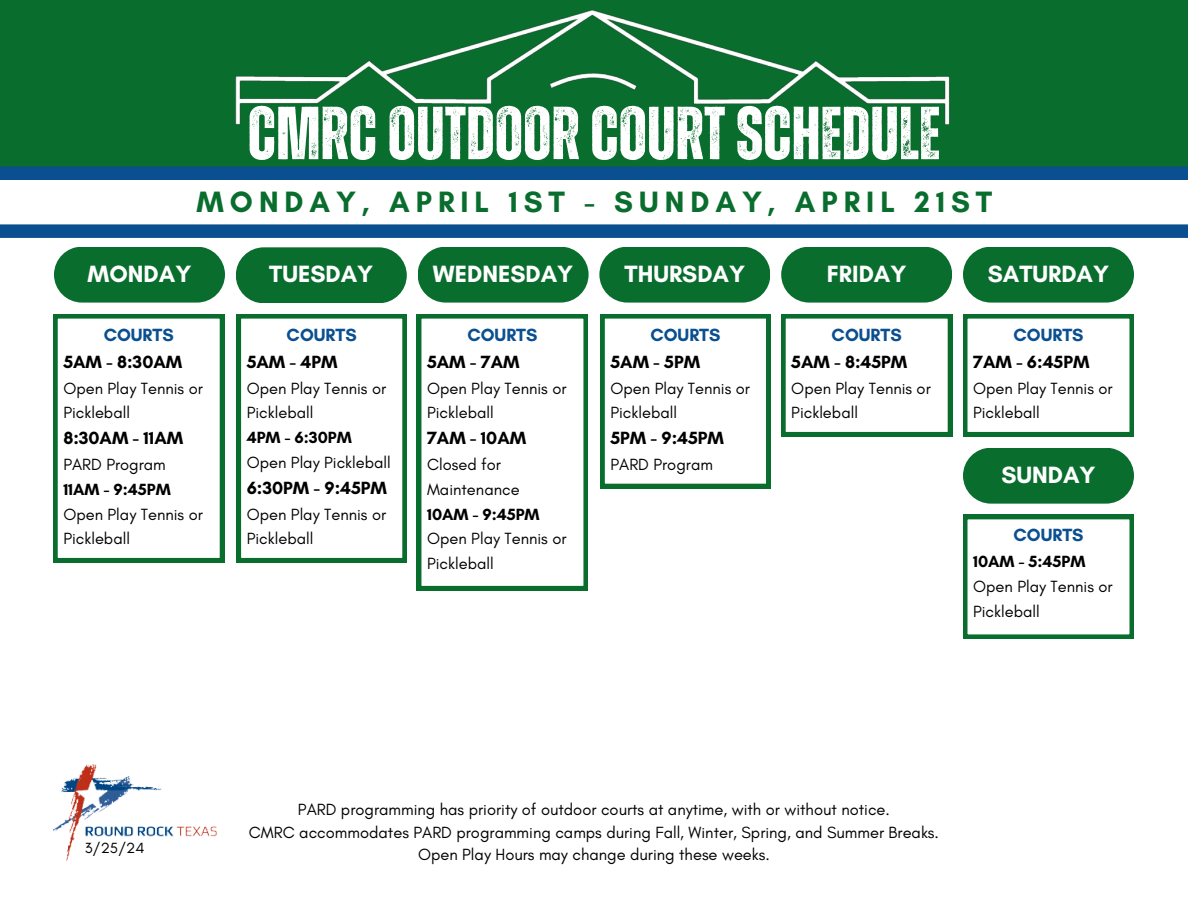
<style>
.page{position:relative;width:1188px;height:918px;background:#fff}
.page>*{position:absolute;margin:0;border:0;box-sizing:border-box;transform-origin:0 0}
.t1{font:700 75px "Zuume Rough";color:#fff}
.t2{font:700 30px "Glacial Indifference";letter-spacing:.2em;color:#096d2e}
.t3{font:700 24px "Glacial Indifference";color:#fff}
.t4{font:700 18px "Glacial Indifference";color:#000}
.t5{font:700 18px "Glacial Indifference";color:#0a4f8f}
.t6{font:16.5px/24.8px "Glacial Indifference";color:#000}
.t7{font:700 16.5px "Glacial Indifference";color:#000}
.t8{font:15px "Glacial Indifference";color:#000}
</style>
<div class="page">
<div style="left:0;top:0;width:1188px;height:231px;background:#096d2e"></div>
<svg style="left:53px;top:314px;width:171px;height:248px"></svg>
<div style="left:54px;top:247px;width:171px;height:56px;background:#096d2e;border-radius:28px"></div>
<div style="left:236px;top:247px;width:171px;height:56px;background:#096d2e;border-radius:28px"></div>
<div style="left:418px;top:247px;width:171px;height:56px;background:#096d2e;border-radius:28px"></div>
<div style="left:599px;top:247px;width:171px;height:56px;background:#096d2e;border-radius:28px"></div>
<div style="left:781px;top:247px;width:171px;height:56px;background:#096d2e;border-radius:28px"></div>
<div style="left:963px;top:247px;width:171px;height:56px;background:#096d2e;border-radius:28px"></div>
<div style="left:963px;top:448px;width:171px;height:56px;background:#096d2e;border-radius:28px"></div>
<svg style="left:237px;top:314px;width:169px;height:248px"></svg>
<svg style="left:963px;top:314px;width:171px;height:122px"></svg>
<img style="left:235px;top:10px;width:715px;height:115px">
<div style="left:0;top:180px;width:1188px;height:51px;background:#fff"></div>
<svg style="left:781px;top:314px;width:171px;height:122px"></svg>
<div style="left:0;top:166px;width:1188px;height:14px;background:#0a4f8f"></div>
<div style="left:0;top:224px;width:1188px;height:14px;background:#0a4f8f"></div>
<img style="left:53px;top:764px;width:165px;height:97px">
<svg style="left:417px;top:314px;width:171px;height:276px"></svg>
<svg style="left:600px;top:314px;width:170px;height:174px"></svg>
<svg style="left:963px;top:515px;width:171px;height:124px"></svg>
<p class="t1" style="left:248px;top:99px;width:694px">CMRCOUTDOORCOURTSCHEDULE</p>
<p class="t2" style="left:197px;top:183px;width:797px">MONDAY, APRIL 1ST - SUNDAY, APRIL 21ST</p>
<h3 class="t3" style="left:88px;top:259px;width:105px">MONDAY</h3>
<h3 class="t3" style="left:269px;top:259px;width:106px">TUESDAY</h3>
<p class="t3" style="left:433px;top:259px;width:142px">WEDNESDAY</p>
<p class="t3" style="left:625px;top:259px;width:122px">THURSDAY</p>
<p class="t3" style="left:827px;top:259px;width:81px">FRIDAY</p>
<p class="t3" style="left:988px;top:259px;width:123px">SATURDAY</p>
<p class="t5" style="left:104px;top:324px;width:72px">COURTS</p>
<h1 class="t4" style="left:63px;top:351px;width:120px">5AM - 8:30AM</h1>
<h2 class="t6" style="left:63px;top:375px;width:141px">Open Play Tennis or<br>Pickleball</h2>
<h3 class="t4" style="left:63px;top:427px;width:121px">8:30AM - 11AM</h3>
<h3 class="t6" style="left:63px;top:452px;width:104px">PARD Program</h3>
<h3 class="t7" style="left:63px;top:479px;width:109px">11AM - 9:45PM</h3>
<h3 class="t6" style="left:63px;top:501px;width:141px">Open Play Tennis or<br>Pickleball</h3>
<p class="t5" style="left:287px;top:324px;width:72px">COURTS</p>
<p class="t4" style="left:247px;top:351px;width:92px">5AM - 4PM</p>
<p class="t6" style="left:247px;top:375px;width:141px">Open Play Tennis or<br>Pickleball</p>
<p class="t7" style="left:247px;top:427px;width:107px">4PM - 6:30PM</p>
<p class="t6" style="left:247px;top:450px;width:146px">Open Play Pickleball</p>
<p class="t4" style="left:247px;top:477px;width:142px">6:30PM - 9:45PM</p>
<p class="t6" style="left:247px;top:501px;width:141px">Open Play Tennis or<br>Pickleball</p>
<p class="t5" style="left:467px;top:324px;width:72px">COURTS</p>
<p class="t4" style="left:427px;top:351px;width:94px">5AM - 7AM</p>
<p class="t6" style="left:427px;top:375px;width:141px">Open Play Tennis or<br>Pickleball</p>
<p class="t4" style="left:427px;top:427px;width:101px">7AM - 10AM</p>
<p class="t6" style="left:427px;top:452px;width:94px">Closed for<br>Maintenance</p>
<p class="t7" style="left:427px;top:504px;width:114px">10AM - 9:45PM</p>
<p class="t6" style="left:427px;top:526px;width:141px">Open Play Tennis or<br>Pickleball</p>
<p class="t5" style="left:650px;top:324px;width:72px">COURTS</p>
<p class="t4" style="left:610px;top:351px;width:91px">5AM - 5PM</p>
<p class="t6" style="left:610px;top:375px;width:141px">Open Play Tennis or<br>Pickleball</p>
<h3 class="t4" style="left:610px;top:427px;width:115px">5PM - 9:45PM</h3>
<p class="t6" style="left:610px;top:452px;width:104px">PARD Program</p>
<p class="t5" style="left:832px;top:324px;width:72px">COURTS</p>
<p class="t4" style="left:791px;top:351px;width:118px">5AM - 8:45PM</p>
<p class="t6" style="left:791px;top:375px;width:141px">Open Play Tennis or<br>Pickleball</p>
<p class="t5" style="left:1013px;top:324px;width:72px">COURTS</p>
<p class="t4" style="left:973px;top:351px;width:118px">7AM - 6:45PM</p>
<p class="t6" style="left:973px;top:375px;width:141px">Open Play Tennis or<br>Pickleball</p>
<p class="t3" style="left:1001px;top:460px;width:96px">SUNDAY</p>
<p class="t5" style="left:1013px;top:524px;width:72px">COURTS</p>
<p class="t7" style="left:973px;top:552px;width:114px">10AM - 5:45PM</p>
<p class="t6" style="left:973px;top:574px;width:141px">Open Play Tennis or<br>Pickleball</p>
<p class="t8" style="left:85px;top:839px;width:61px">3/25/24</p>
<p class="t6" style="left:298px;top:797px;width:594px">PARD programming has priority of outdoor courts at anytime, with or without notice.</p>
<p class="t6" style="left:249px;top:819px;width:692px">CMRC accommodates PARD programming camps during Fall, Winter, Spring, and Summer Breaks.</p>
<p class="t6" style="left:418px;top:842px;width:353px">Open Play Hours may change during these weeks.</p>
</div>
